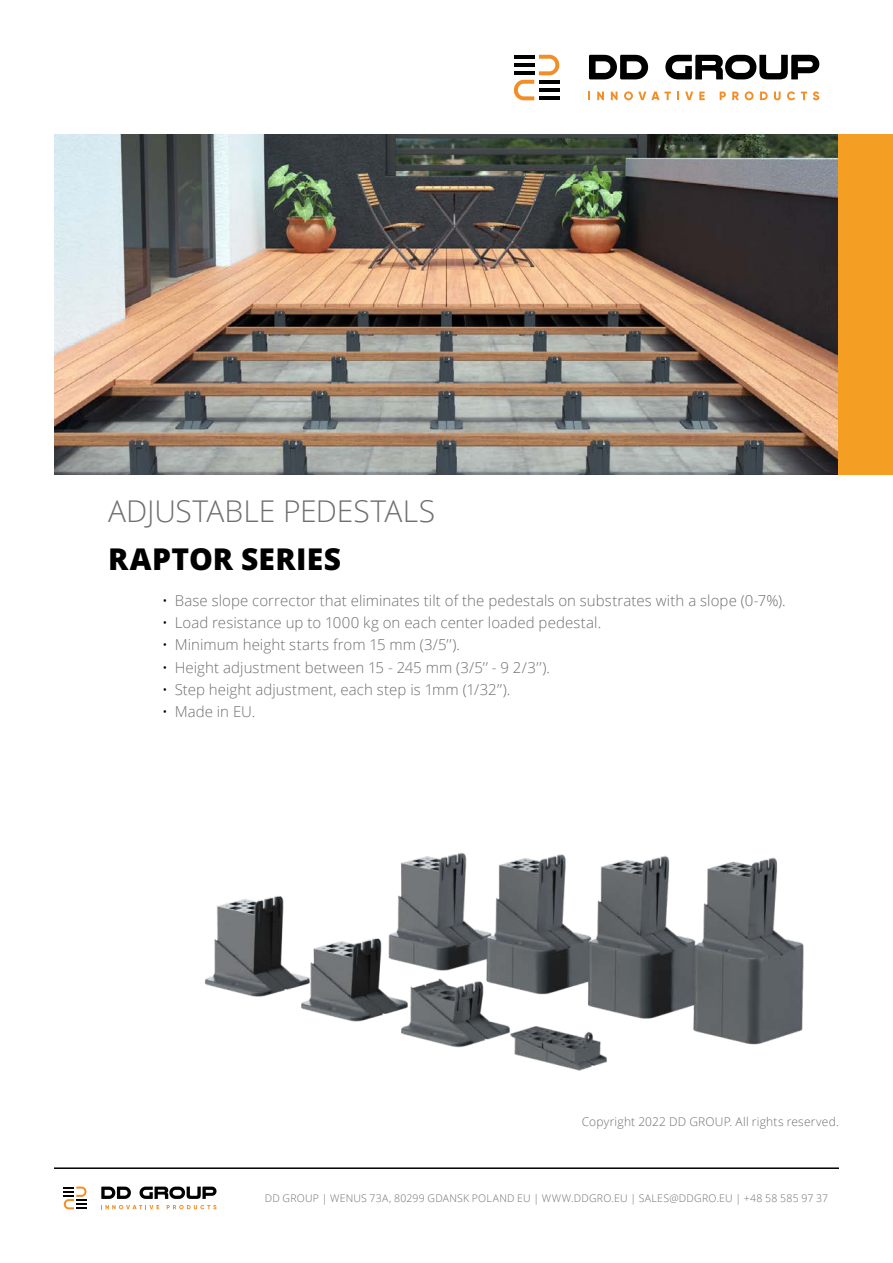
<style>
.page{position:relative;width:893px;height:1263px;background:#fff}
.page>*{position:absolute;margin:0;border:0;box-sizing:border-box;transform-origin:0 0}
.t1{font:300 30px "Open Sans";letter-spacing:-.005em;color:#706f6f}
.t2{font:800 30px "Open Sans";letter-spacing:.01em;color:#000}
.t3{font:300 15px "Open Sans";letter-spacing:.005em;color:#706f6f}
.t4{font:300 12px "Open Sans";letter-spacing:.015em;color:#706f6f}
.t5{font:300 10.5px "Open Sans";letter-spacing:.02em;color:#706f6f}
.s1{color:#000}
</style>
<div class="page">
<svg style="left:101px;top:1186px;width:30px;height:13px"></svg>
<svg style="left:140px;top:1186px;width:77px;height:13px"></svg>
<svg style="left:101px;top:1205px;width:58px;height:4px"></svg>
<svg style="left:167px;top:1205px;width:50px;height:4px"></svg>
<svg style="left:64px;top:1186px;width:22px;height:23px"></svg>
<hr style="left:54px;top:1167px;width:785px;height:2px;background:#000">
<img style="left:54px;top:134px;width:785px;height:340px">
<svg style="left:589px;top:55px;width:59px;height:24px"></svg>
<svg style="left:665px;top:55px;width:154px;height:24px"></svg>
<svg style="left:588px;top:92px;width:2px;height:8px"></svg>
<svg style="left:597px;top:92px;width:7px;height:8px"></svg>
<svg style="left:611px;top:92px;width:6px;height:8px"></svg>
<svg style="left:624px;top:91px;width:47px;height:9px"></svg>
<svg style="left:677px;top:92px;width:2px;height:8px"></svg>
<svg style="left:685px;top:92px;width:8px;height:8px"></svg>
<svg style="left:699px;top:92px;width:6px;height:8px"></svg>
<svg style="left:720px;top:92px;width:6px;height:8px"></svg>
<svg style="left:732px;top:92px;width:7px;height:8px"></svg>
<svg style="left:745px;top:91px;width:9px;height:9px"></svg>
<svg style="left:760px;top:92px;width:8px;height:8px"></svg>
<svg style="left:774px;top:92px;width:7px;height:8px"></svg>
<svg style="left:787px;top:91px;width:8px;height:9px"></svg>
<svg style="left:801px;top:92px;width:6px;height:8px"></svg>
<svg style="left:813px;top:91px;width:6px;height:9px"></svg>
<svg style="left:514px;top:55px;width:45px;height:45px"></svg>
<div style="left:839px;top:134px;width:54px;height:340px;background:#f59e24"></div>
<img style="left:204px;top:852px;width:600px;height:219px">
<h1 class="t1" style="left:108px;top:490px;width:329px">ADJUSTABLE PEDESTALS</h1>
<h1 class="t2" style="left:108px;top:538px;width:235px">RAPTOR SERIES</h1>
<p class="t3" style="left:162px;top:590px;width:625px"><span class="s1">•</span> Base slope corrector that eliminates tilt of the pedestals on substrates with a slope (0-7%).</p>
<p class="t3" style="left:162px;top:612px;width:441px"><span class="s1">•</span> Load resistance up to 1000 kg on each center loaded pedestal.</p>
<p class="t3" style="left:162px;top:635px;width:299px"><span class="s1">•</span> Minimum height starts from 15 mm (3/5’’).</p>
<p class="t3" style="left:162px;top:657px;width:389px"><span class="s1">•</span> Height adjustment between 15 - 245 mm (3/5’’ - 9 2/3’’).</p>
<p class="t3" style="left:162px;top:679px;width:350px"><span class="s1">•</span> Step height adjustment, each step is 1mm (1/32’’).</p>
<p class="t3" style="left:162px;top:701px;width:95px"><span class="s1">•</span> Made in EU.</p>
<p class="t4" style="left:582px;top:1113px;width:259px">Copyright 2022 DD GROUP. All rights reserved.</p>
<p class="t5" style="left:265px;top:1191px;width:565px">DD GROUP | WENUS 73A, 80299 GDANSK POLAND EU | WWW.DDGRO.EU | SALES@DDGRO.EU | +48 58 585 97 37</p>
</div>
